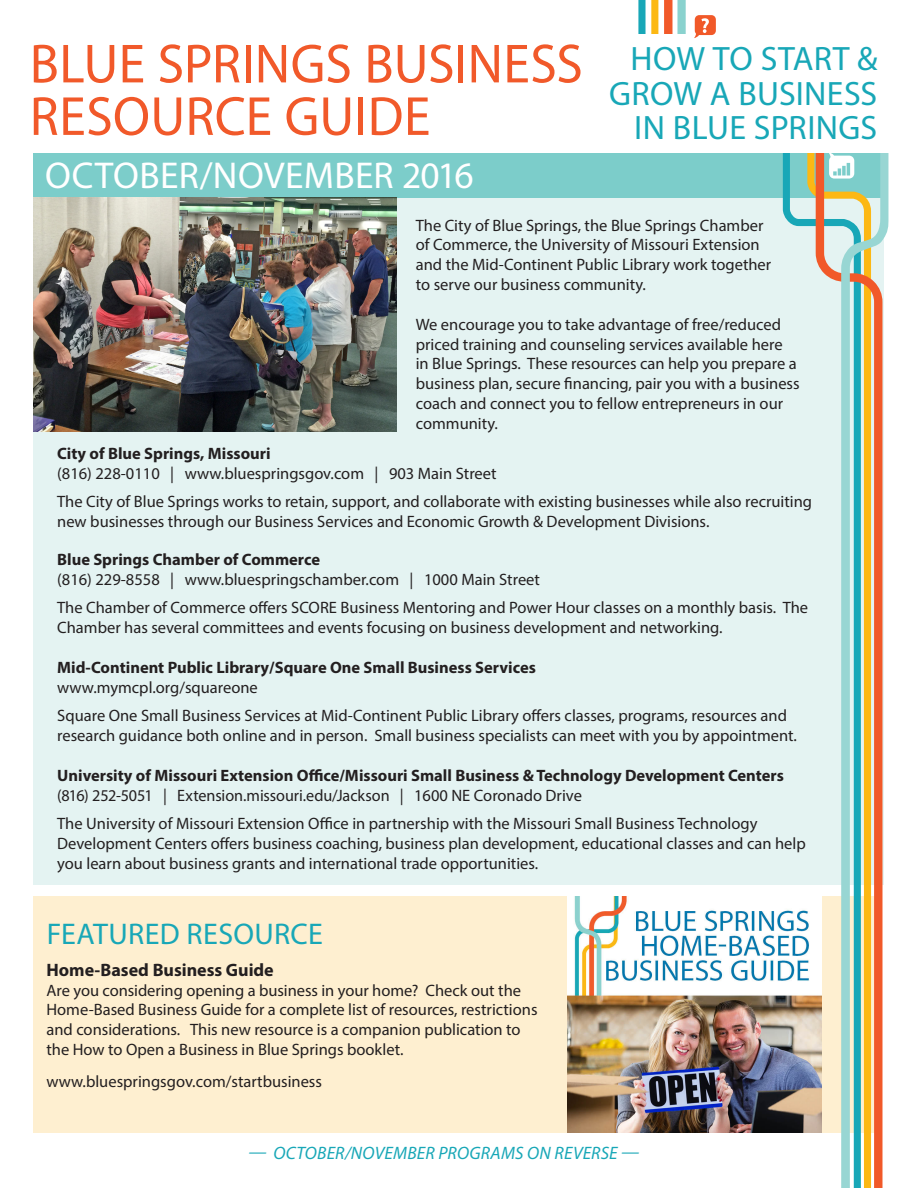
<style>
.page{position:relative;width:918px;height:1188px;background:#fff}
.page>*{position:absolute;margin:0;border:0;box-sizing:border-box;transform-origin:0 0}
.t1{font:55.5px "Myriad Pro";letter-spacing:.005em;color:#f1592a}
.t2{font:37.5px "Myriad Pro";letter-spacing:.01em;color:#fff}
.t3{font:33.9px/34.8px "Myriad Pro";letter-spacing:.01em;color:#18a7b7;text-align:right}
.t4{font:30px "Myriad Pro";letter-spacing:.01em;color:#18a7b7}
.t5{font:italic 18px "Myriad Pro";letter-spacing:.01em;color:#18a7b7}
.t6{font:700 18px "Myriad Pro";color:#231f20}
.t7{font:16.5px/19.8px "Myriad Pro";color:#231f20}
.t8{font:700 16.5px "Myriad Pro";color:#231f20}
</style>
<div class="page">
<div style="left:34px;top:896px;width:848px;height:237px;background:#feefd0"></div>
<div style="left:34px;top:189px;width:850px;height:695px;background:#e4f3f2"></div>
<div style="left:34px;top:153px;width:850px;height:45px;background:#7ccdca"></div>
<svg style="left:779px;top:153px;width:37px;height:744px"></svg>
<svg style="left:816px;top:153px;width:25px;height:744px"></svg>
<svg style="left:841px;top:153px;width:48px;height:1035px;background:#a8a879"></svg>
<svg style="left:828px;top:153px;width:26px;height:26px"></svg>
<img style="left:34px;top:198px;width:362px;height:234px">
<svg style="left:638px;top:0;width:78px;height:38px"></svg>
<img style="left:567px;top:897px;width:255px;height:236px">
<p class="t1" style="left:30px;top:30px;width:555px">BLUE SPRINGS BUSINESS</p>
<p class="t1" style="left:30px;top:82px;width:402px">RESOURCE GUIDE</p>
<p class="t2" style="left:45px;top:152px;width:430px">OCTOBER/NOVEMBER 2016</p>
<p class="t3" style="left:609px;top:40px;width:270px">HOW TO START &amp;<br>GROW A BUSINESS<br>IN BLUE SPRINGS</p>
<p class="t7" style="left:416px;top:215px;width:357px">The City of Blue Springs, the Blue Springs Chamber of Commerce, the University of Missouri Extension and the Mid-Continent Public Library work together to serve our business community.</p>
<p class="t7" style="left:416px;top:314px;width:385px">We encourage you to take advantage of free/reduced priced training and counseling services available here in Blue Springs. These resources can help you prepare a business plan, secure financing, pair you with a business coach and connect you to fellow entrepreneurs in our community.</p>
<p class="t8" style="left:57px;top:443px;width:215px">City of Blue Springs, Missouri</p>
<p class="t7" style="left:57px;top:463px;width:441px">(816) 228-0110 | www.bluespringsgov.com | 903 Main Street</p>
<p class="t7" style="left:57px;top:492px;width:756px">The City of Blue Springs works to retain, support, and collaborate with existing businesses while also recruiting new businesses through our Business Services and Economic Growth &amp; Development Divisions.</p>
<p class="t8" style="left:57px;top:548px;width:264px">Blue Springs Chamber of Commerce</p>
<p class="t7" style="left:57px;top:569px;width:484px">(816) 229-8558 | www.bluespringschamber.com | 1000 Main Street</p>
<p class="t7" style="left:57px;top:598px;width:752px">The Chamber of Commerce offers SCORE Business Mentoring and Power Hour classes on a monthly basis. The<br>Chamber has several committees and events focusing on business development and networking.</p>
<p class="t8" style="left:57px;top:656px;width:480px">Mid-Continent Public Library/Square One Small Business Services</p>
<p class="t7" style="left:57px;top:677px;width:202px">www.mymcpl.org/squareone</p>
<p class="t7" style="left:57px;top:706px;width:741px">Square One Small Business Services at Mid-Continent Public Library offers classes, programs, resources and research guidance both online and in person. Small business specialists can meet with you by appointment.</p>
<p class="t8" style="left:57px;top:764px;width:728px">University of Missouri Extension Office/Missouri Small Business &amp; Technology Development Centers</p>
<p class="t7" style="left:57px;top:785px;width:526px">(816) 252-5051 | Extension.missouri.edu/Jackson | 1600 NE Coronado Drive</p>
<p class="t7" style="left:57px;top:814px;width:750px">The University of Missouri Extension Office in partnership with the Missouri Small Business Technology<br>Development Centers offers business coaching, business plan development, educational classes and can help you learn about business grants and international trade opportunities.</p>
<p class="t4" style="left:47px;top:916px;width:278px">FEATURED RESOURCE</p>
<p class="t6" style="left:46px;top:958px;width:229px">Home-Based Business Guide</p>
<p class="t7" style="left:46px;top:980px;width:493px">Are you considering opening a business in your home? Check out the Home-Based Business Guide for a complete list of resources, restrictions and considerations. This new resource is a companion publication to the How to Open a Business in Blue Springs booklet.</p>
<p class="t7" style="left:46px;top:1071px;width:277px">www.bluespringsgov.com/startbusiness</p>
<p class="t5" style="left:249px;top:1142px;width:392px">— OCTOBER/NOVEMBER PROGRAMS ON REVERSE —</p>
</div>
